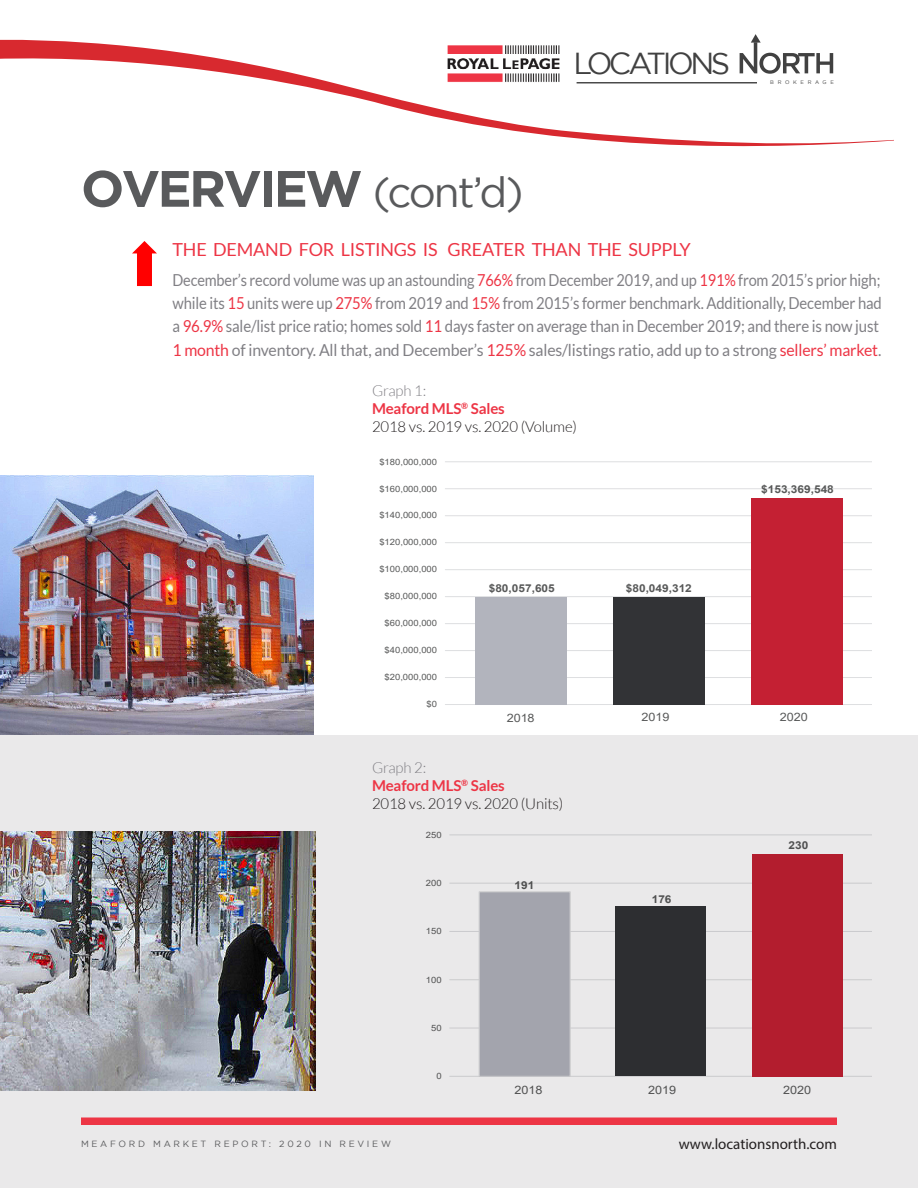
<style>
.page{position:relative;width:918px;height:1188px;background:#fff}
.page>*{position:absolute;margin:0;border:0;box-sizing:border-box;transform-origin:0 0}
.t1{font:700 51px "Gotham";letter-spacing:-.05em;color:#595a5c}
.t2{font:30.3px "Gotham";letter-spacing:-.115em;color:#414141}
.t3{font:18px "Lato";letter-spacing:-.01em;color:#ed3545}
.t4{font:16.5px/23.4px "Lato";letter-spacing:-.01em;color:#807f84;scale:.88 1}
.t5{font:300 15px "Lato";letter-spacing:-.01em;color:#231f20}
.t6{font:700 15px/18px "Lato";letter-spacing:-.01em;color:#ed3545}
.t7{font:15px "Myriad Pro";color:#231f20}
.t8{font:11.55px "Arial";color:#585959;scale:1.09 1}
.t9{font:700 10.95px "Arial";color:#585959;scale:1.09 1}
.t10{font:9px "Gotham";letter-spacing:.3em;color:#595a5c}
.t11{font:8.7px "Arial";color:#585959;scale:1.09 1}
.t12{font:5.25px "Gotham";letter-spacing:.7em;color:#414141}
.s1{font-weight:400;font-size:42px}
.s2{color:#ed3545}
.s3{font-weight:300;color:#807f84}
</style>
<div class="page">
<div style="left:0;top:735px;width:918px;height:453px;background:#eae9ea"></div>
<svg style="left:132px;top:241px;width:25px;height:45px"></svg>
<div style="left:81px;top:1118px;width:756px;height:7px;background:#ed3545"></div>
<img style="left:1px;top:831px;width:315px;height:259px">
<img style="left:0;top:476px;width:314px;height:259px">
<hr style="left:450px;top:1076px;width:422px;height:1px;background:#dcdddf">
<hr style="left:450px;top:1028px;width:422px;height:1px;background:#dcdddf">
<hr style="left:450px;top:980px;width:422px;height:1px;background:#dcdddf">
<hr style="left:450px;top:931px;width:422px;height:1px;background:#dcdddf">
<hr style="left:450px;top:883px;width:422px;height:1px;background:#dcdddf">
<hr style="left:450px;top:835px;width:422px;height:1px;background:#dcdddf">
<div style="left:479px;top:892px;width:91px;height:184px;background:#a3a4ad"></div>
<div style="left:479px;top:891px;width:92px;height:186px;border:1px solid #dcdddf"></div>
<div style="left:616px;top:906px;width:90px;height:170px;background:#323336"></div>
<div style="left:752px;top:854px;width:91px;height:222px;background:#b31d2e"></div>
<hr style="left:445px;top:704px;width:427px;height:1px;background:#dcdddf">
<hr style="left:445px;top:677px;width:427px;height:1px;background:#dcdddf">
<hr style="left:445px;top:650px;width:427px;height:1px;background:#dcdddf">
<hr style="left:445px;top:623px;width:427px;height:1px;background:#dcdddf">
<hr style="left:445px;top:596px;width:427px;height:1px;background:#dcdddf">
<hr style="left:445px;top:569px;width:427px;height:1px;background:#dcdddf">
<hr style="left:445px;top:542px;width:427px;height:1px;background:#dcdddf">
<hr style="left:445px;top:515px;width:427px;height:1px;background:#dcdddf">
<hr style="left:445px;top:488px;width:427px;height:1px;background:#dcdddf">
<hr style="left:445px;top:462px;width:427px;height:1px;background:#dcdddf">
<div style="left:475px;top:597px;width:92px;height:108px;background:#b2b4bd"></div>
<div style="left:613px;top:597px;width:92px;height:108px;background:#323336"></div>
<div style="left:751px;top:498px;width:92px;height:207px;background:#c42033"></div>
<svg style="left:0;top:37px;width:894px;height:110px"></svg>
<p class="t1" style="left:81px;top:159px;width:444px">OVERVIEW <span class="s1">(cont’d)</span></p>
<h2 class="t2" style="left:573px;top:46px;width:158px">LOCATIONS</h2>
<p class="t12" style="left:770px;top:80px;width:65px">BROKERAGE</p>
<p class="t3" style="left:172px;top:240px;width:520px">THE DEMAND FOR LISTINGS IS GREATER THAN THE SUPPLY</p>
<p class="t4" style="left:172px;top:268px;width:808px">December’s record volume was up an astounding <span class="s2">766%</span> from December 2019, and up <span class="s2">191%</span> from 2015’s prior high; while its <span class="s2">15</span> units were up <span class="s2">275%</span> from 2019 and <span class="s2">15%</span> from 2015’s former benchmark. Additionally, December had a <span class="s2">96.9%</span> sale/list price ratio; homes sold <span class="s2">11</span> days faster on average than in December 2019; and there is now just <span class="s2">1 month</span> of inventory. All that, and December’s <span class="s2">125%</span> sales/listings ratio, add up to a strong <span class="s2">sellers’ market</span>.</p>
<p class="t6" style="left:372px;top:381px;width:134px"><span class="s3">Graph 1:<br></span>Meaford MLS<sup>®</sup> Sales</p>
<p class="t5" style="left:372px;top:419px;width:206px">2018 vs. 2019 vs. 2020 (Volume)</p>
<p class="t11" style="left:379px;top:455px;width:55px">$180,000,000</p>
<p class="t11" style="left:379px;top:482px;width:55px">$160,000,000</p>
<p class="t11" style="left:379px;top:509px;width:55px">$140,000,000</p>
<p class="t11" style="left:379px;top:536px;width:55px">$120,000,000</p>
<p class="t11" style="left:379px;top:563px;width:55px">$100,000,000</p>
<p class="t11" style="left:385px;top:590px;width:50px">$80,000,000</p>
<p class="t11" style="left:385px;top:617px;width:50px">$60,000,000</p>
<p class="t11" style="left:385px;top:644px;width:50px">$40,000,000</p>
<p class="t11" style="left:385px;top:671px;width:50px">$20,000,000</p>
<p class="t11" style="left:427px;top:698px;width:11px">$0</p>
<p class="t9" style="left:489px;top:580px;width:62px">$80,057,605</p>
<p class="t9" style="left:626px;top:581px;width:62px">$80,049,312</p>
<p class="t9" style="left:761px;top:482px;width:68px">$153,369,548</p>
<p class="t8" style="left:507px;top:709px;width:27px">2018</p>
<p class="t8" style="left:642px;top:709px;width:27px">2019</p>
<p class="t8" style="left:780px;top:709px;width:27px">2020</p>
<p class="t6" style="left:372px;top:758px;width:134px"><span class="s3">Graph 2:<br></span>Meaford MLS<sup>®</sup> Sales</p>
<p class="t5" style="left:372px;top:795px;width:193px">2018 vs. 2019 vs. 2020 (Units)</p>
<p class="t10" style="left:81px;top:1139px;width:311px">MEAFORD MARKET REPORT: 2020 IN REVIEW</p>
<p class="t11" style="left:426px;top:829px;width:16px">250</p>
<p class="t11" style="left:426px;top:877px;width:16px">200</p>
<p class="t11" style="left:426px;top:925px;width:16px">150</p>
<p class="t11" style="left:426px;top:973px;width:16px">100</p>
<p class="t11" style="left:431px;top:1022px;width:11px">50</p>
<p class="t11" style="left:436px;top:1070px;width:6px">0</p>
<p class="t9" style="left:515px;top:877px;width:20px">191</p>
<p class="t9" style="left:652px;top:892px;width:20px">176</p>
<p class="t9" style="left:788px;top:837px;width:20px">230</p>
<p class="t8" style="left:514px;top:1082px;width:27px">2018</p>
<p class="t8" style="left:648px;top:1082px;width:27px">2019</p>
<p class="t8" style="left:783px;top:1082px;width:27px">2020</p>
<p class="t7" style="left:679px;top:1134px;width:160px">www.locationsnorth.com</p>
</div>
